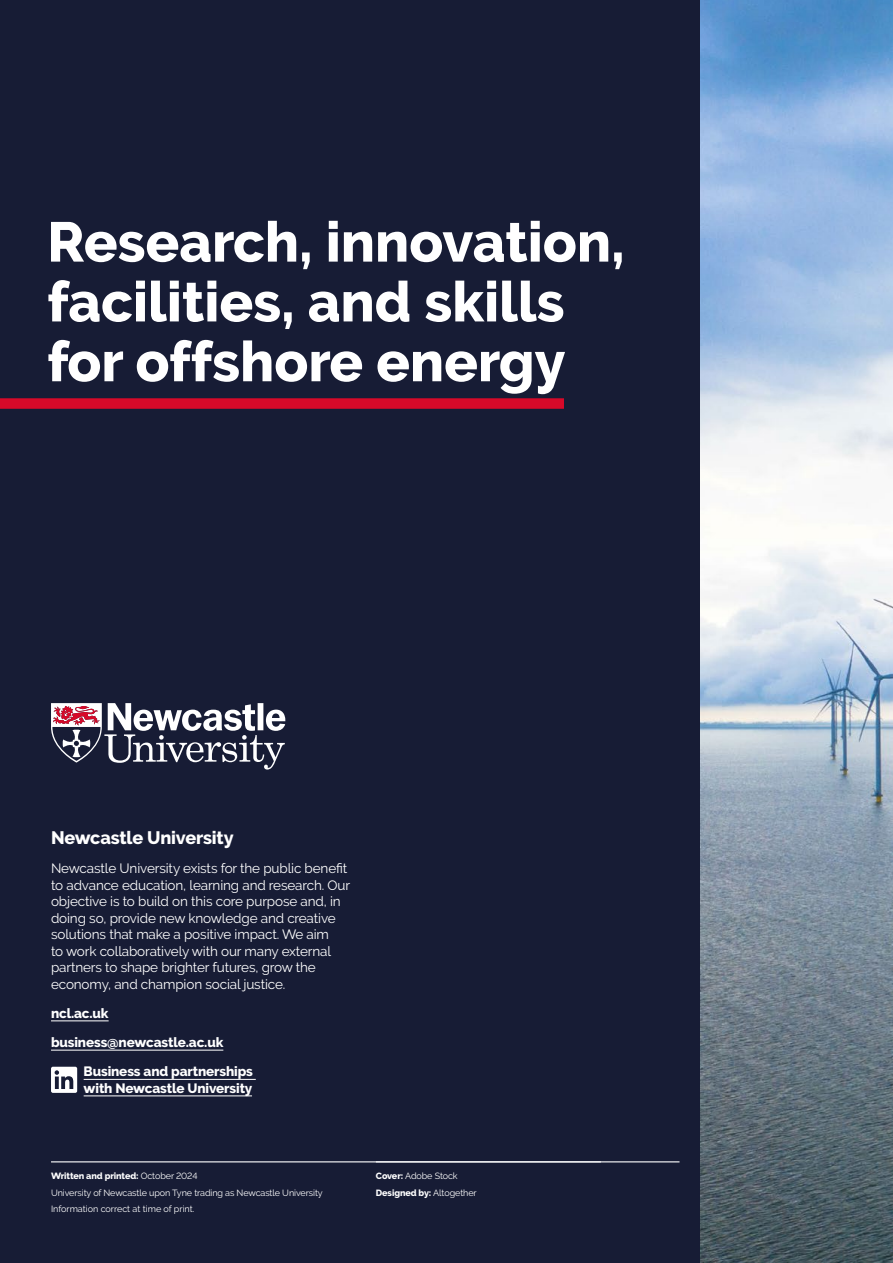
<style>
.page{position:relative;width:893px;height:1263px;background:#171c35}
.page>*{position:absolute;margin:0;border:0;box-sizing:border-box;transform-origin:0 0}
.t1{font:800 55.95px/59.8px "Derailed";color:#fff}
.t2{font:800 18px "Derailed";letter-spacing:-.01em;color:#fff}
.t3{font:13.5px/16.5px "Derailed";letter-spacing:-.01em;color:#fff}
.t4{font:800 13.5px/16.5px "Derailed";letter-spacing:-.01em;color:#fff}
.t5{font:9px/16.2px "Derailed";letter-spacing:-.01em;color:#fff}
.t6{font:800 9px "Derailed";letter-spacing:-.01em;color:#fff}
.s1{font-weight:400}
.s2{font-weight:800}
</style>
<div class="page">
<hr style="left:51px;top:1020px;width:58px;height:1px;background:#fff">
<hr style="left:51px;top:1050px;width:172px;height:1px;background:#fff">
<hr style="left:84px;top:1079px;width:172px;height:1px;background:#fff">
<hr style="left:84px;top:1095px;width:168px;height:1px;background:#fff">
<svg style="left:51px;top:1067px;width:26px;height:26px"></svg>
<svg style="left:51px;top:703px;width:234px;height:66px"></svg>
<hr style="left:51px;top:1161px;width:628px;height:1px;background:#fff">
<img style="left:701px;top:0;width:192px;height:1263px">
<div style="left:0;top:398px;width:564px;height:11px;background:#d70929"></div>
<h1 class="t1" style="left:47px;top:212px;width:579px">Research, innovation, facilities, and skills for offshore energy</h1>
<p class="t2" style="left:51px;top:827px;width:184px">Newcastle University</p>
<p class="t3" style="left:51px;top:860px;width:301px">Newcastle University exists for the public benefit to advance education, learning and research. Our objective is to build on this core purpose and, in doing so, provide new knowledge and creative solutions that make a positive impact. We aim<br>to work collaboratively with our many external partners to shape brighter futures, grow the economy, and champion social justice.</p>
<p class="t4" style="left:51px;top:1005px;width:59px">ncl.ac.uk</p>
<p class="t4" style="left:51px;top:1034px;width:174px">business@newcastle.ac.uk</p>
<p class="t4" style="left:84px;top:1063px;width:171px">Business and partnerships with Newcastle University</p>
<p class="t6" style="left:51px;top:1171px;width:148px">Written and printed: <span class="s1">October 2024</span></p>
<p class="t5" style="left:51px;top:1184px;width:273px">University of Newcastle upon Tyne trading as Newcastle University</p>
<p class="t5" style="left:51px;top:1201px;width:145px">Information correct at time of print.</p>
<p class="t5" style="left:376px;top:1168px;width:102px"><span class="s2">Cover:</span> Adobe Stock<br><span class="s2">Designed by:</span> Altogether</p>
</div>
